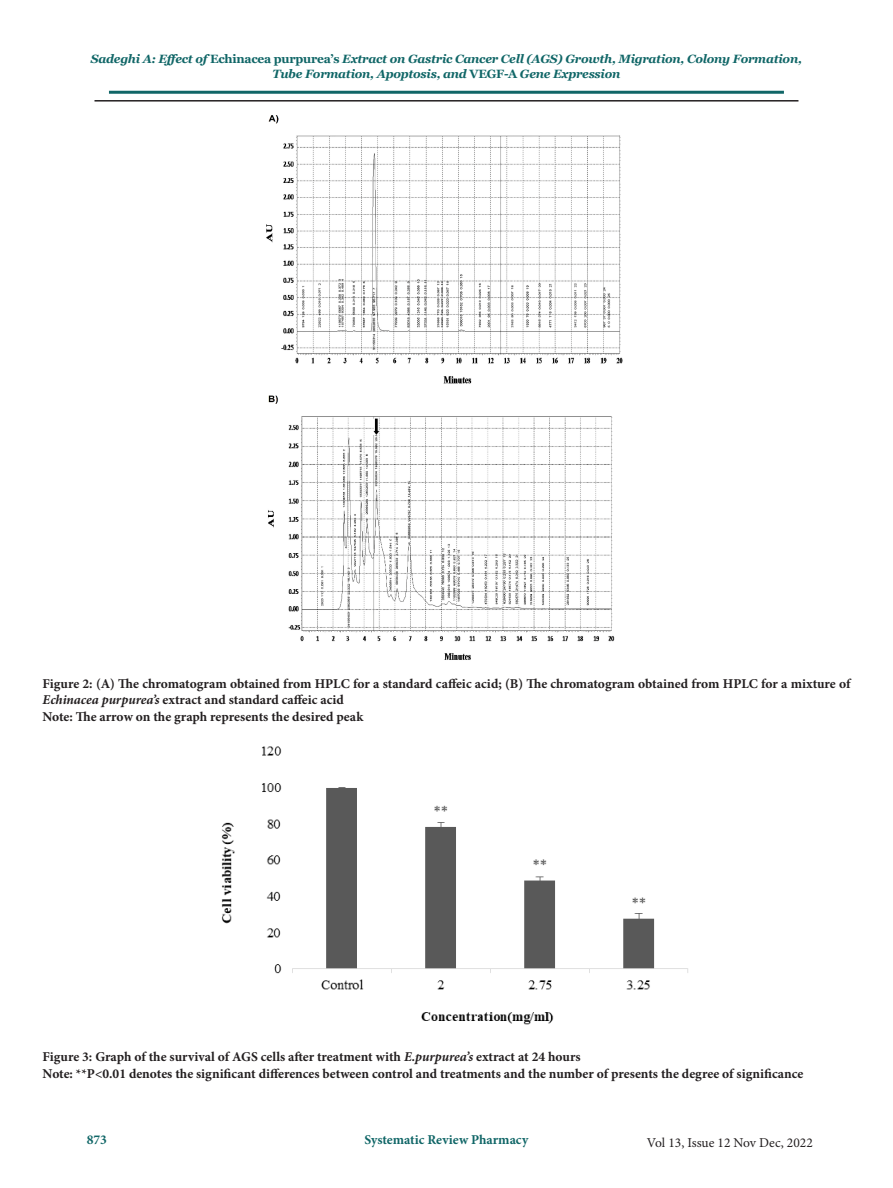
<style>
.page{position:relative;width:893px;height:1188px;background:#fff}
.page>*{position:absolute;margin:0;border:0;box-sizing:border-box;transform-origin:0 0}
.t1{font:700 13.5px/16.2px "Minion Pro";color:#231f20}
.t2{font:700 13.5px "Minion Pro";color:#106667}
.t3{font:13.5px "Minion Pro";color:#231f20}
.t4{font:italic 700 12px/14.4px "Georgia";letter-spacing:-.02em;color:#106667;text-align:center}
.s1{font-style:normal}
.s2{font-style:italic}
</style>
<div class="page">
<hr style="left:109px;top:91px;width:675px;height:3px;background:#106667">
<hr style="left:94px;top:100px;width:704px;height:2px;background:#231f20">
<img style="left:221px;top:746px;width:467px;height:279px">
<img style="left:266px;top:115px;width:357px;height:545px">
<p class="t4" style="left:91px;top:52px;width:713px">Sadeghi A: Effect of <span class="s1">Echinacea purpurea’s</span> Extract on Gastric Cancer Cell (AGS) Growth, Migration, Colony Formation,<br>Tube Formation, Apoptosis, and <span class="s1">VEGF-A</span> Gene Expression</p>
<p class="t1" style="left:43px;top:676px;width:809px">Figure 2: (A) The chromatogram obtained from HPLC for a standard caffeic acid; (B) The chromatogram obtained from HPLC for a mixture of<br><span class="s2">Echinacea purpurea’s</span> extract and standard caffeic acid<br>Note: The arrow on the graph represents the desired peak</p>
<p class="t1" style="left:43px;top:1049px;width:762px">Figure 3: Graph of the survival of AGS cells after treatment with <span class="s2">E.purpurea’s</span> extract at 24 hours<br>Note: **P&lt;0.01 denotes the significant differences between control and treatments and the number of presents the degree of significance</p>
<p class="t2" style="left:87px;top:1130px;width:22px">873</p>
<p class="t2" style="left:365px;top:1130px;width:165px">Systematic Review Pharmacy</p>
<p class="t3" style="left:647px;top:1134px;width:167px">Vol 13, Issue 12 Nov Dec, 2022</p>
</div>
